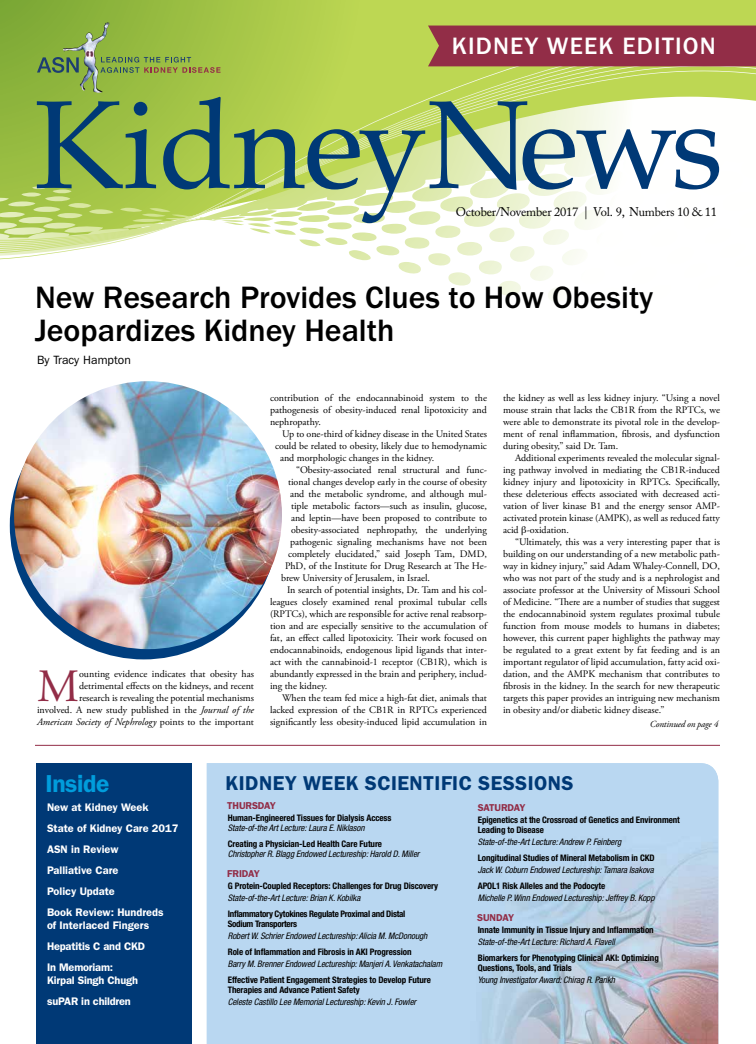
<style>
.page{position:relative;width:756px;height:1044px;background:#fff}
.page>*{position:absolute;margin:0;border:0;box-sizing:border-box;transform-origin:0 0}
.t1{font:46.2px "Adobe Garamond Pro";color:#922d47}
.t2{font:500 32px/33.3px "ITC Franklin Gothic Std";color:#000}
.t3{font:600 24.6px "ITC Franklin Gothic Std";letter-spacing:-.015em;color:#009ddc}
.t4{font:500 24.5px "ITC Franklin Gothic Std";letter-spacing:.05em;color:#fff}
.t5{font:600 20.1px "ITC Franklin Gothic Std";letter-spacing:.02em;color:#003976}
.t6{font:12.5px "Adobe Caslon Pro";letter-spacing:-.015em;color:#000}
.t7{font:12px "ITC Franklin Gothic Std";color:#000}
.t8{font:600 11px/21px "ITC Franklin Gothic Std";color:#fff}
.t9{font:10px/12px "Adobe Garamond Pro";color:#000;text-align:justify}
.t10{font:600 10px "ITC Franklin Gothic Std";letter-spacing:-.01em;color:#922d47}
.t11{font:italic 9.3px "Adobe Garamond Pro";letter-spacing:-.015em;color:#000}
.t12{font:700 condensed 9px/10px "Helvetica Neue LT Std";letter-spacing:-.01em;color:#000}
.t13{font:italic condensed 9px "Helvetica Neue LT Std";letter-spacing:-.01em;color:#000}
.t14{font:700 condensed 9px/10px "Helvetica Neue LT Std";letter-spacing:-.03em;color:#000}
.s1{font-style:italic}
</style>
<div class="page">
<div style="left:36px;top:763px;width:156px;height:281px;background:#003976"></div>
<div style="left:10px;top:391px;width:268px;height:268px;background:#003e7e;border-radius:50%"></div>
<img style="left:207px;top:763px;width:511px;height:281px">
<svg style="left:0;top:0;width:756px;height:39px;background:#aac84a"></svg>
<svg style="left:358px;top:259px;width:218px;height:41px"></svg>
<svg style="left:0;top:39px;width:756px;height:132px"></svg>
<svg style="left:0;top:42px;width:614px;height:217px"></svg>
<hr style="left:35px;top:745px;width:685px;height:1px;background:#922d47">
<div style="left:428px;top:26px;width:328px;height:40px;background:#922d47"></div>
<svg style="left:37px;top:97px;width:682px;height:126px"></svg>
<img style="left:63px;top:23px;width:44px;height:26px">
<svg style="left:37px;top:57px;width:42px;height:16px"></svg>
<svg style="left:100px;top:57px;width:121px;height:16px;background:#8aa048"></svg>
<img style="left:14px;top:381px;width:268px;height:268px;border-radius:134px">
<h3 class="t4" style="left:452px;top:32px;width:266px">KIDNEY WEEK EDITION</h3>
<p class="t6" style="left:456px;top:204px;width:263px">October/November 2017 | Vol. 9, Numbers 10 &amp; 11</p>
<h2 class="t2" style="left:35px;top:281px;width:620px">New Research Provides Clues to How Obesity<br>Jeopardizes Kidney Health</h2>
<p class="t7" style="left:37px;top:353px;width:95px">By Tracy Hampton</p>
<p class="t9" style="left:37px;top:668px;width:219px;text-align:right">ounting evidence indicates that obesity has detrimental effects on the kidneys, and recent<br>research is revealing the potential mechanisms<br>involved. A new study published in the <span class="s1">Journal of the American Society of Nephrology</span> points to the important</p>
<h1 class="t1" style="left:37px;top:658px;width:44px">M</h1>
<p class="t9" style="left:270px;top:392px;width:219px">contribution of the endocannabinoid system to the pathogenesis of obesity-induced renal lipotoxicity and nephropathy.</p>
<p class="t9" style="left:282px;top:428px;width:206px">Up to one-third of kidney disease in the United States</p>
<p class="t9" style="left:275px;top:440px;width:213px">could be related to obesity, likely due to hemodynamic</p>
<p class="t9" style="left:280px;top:452px;width:156px">and morphologic changes in the kidney.</p>
<p class="t9" style="left:296px;top:464px;width:193px">“Obesity-associated renal structural and func-</p>
<p class="t9" style="left:288px;top:476px;width:201px">tional changes develop early in the course of obesity</p>
<p class="t9" style="left:290px;top:488px;width:198px">and the metabolic syndrome, and although mul-</p>
<p class="t9" style="left:291px;top:500px;width:198px">tiple metabolic factors—such as insulin, glucose,</p>
<p class="t9" style="left:291px;top:512px;width:198px">and leptin—have been proposed to contribute to</p>
<p class="t9" style="left:291px;top:524px;width:197px">obesity-associated nephropathy, the underlying</p>
<p class="t9" style="left:290px;top:536px;width:199px">pathogenic signaling mechanisms have not been</p>
<p class="t9" style="left:288px;top:548px;width:201px">completely elucidated,” said Joseph Tam, DMD,</p>
<p class="t9" style="left:285px;top:560px;width:204px">PhD, of the Institute for Drug Research at The He-</p>
<p class="t9" style="left:281px;top:572px;width:151px">brew University of Jerusalem, in Israel.</p>
<p class="t9" style="left:287px;top:584px;width:202px">In search of potential insights, Dr. Tam and his col-</p>
<p class="t9" style="left:270px;top:596px;width:218px">leagues closely examined renal proximal tubular cells</p>
<p class="t9" style="left:270px;top:608px;width:218px">(RPTCs), which are responsible for active renal reabsorp-</p>
<p class="t9" style="left:270px;top:620px;width:218px">tion and are especially sensitive to the accumulation of</p>
<p class="t9" style="left:270px;top:632px;width:219px">fat, an effect called lipotoxicity. Their work focused on</p>
<p class="t9" style="left:270px;top:644px;width:218px">endocannabinoids, endogenous lipid ligands that inter-</p>
<p class="t9" style="left:270px;top:656px;width:218px">act with the cannabinoid-1 receptor (CB1R), which is</p>
<p class="t9" style="left:270px;top:668px;width:219px">abundantly expressed in the brain and periphery, includ-</p>
<p class="t9" style="left:270px;top:680px;width:59px">ing the kidney.</p>
<p class="t9" style="left:282px;top:692px;width:207px">When the team fed mice a high-fat diet, animals that</p>
<p class="t9" style="left:270px;top:704px;width:219px">lacked expression of the CB1R in RPTCs experienced</p>
<p class="t9" style="left:270px;top:716px;width:218px">significantly less obesity-induced lipid accumulation in</p>
<p class="t9" style="left:503px;top:392px;width:219px">the kidney as well as less kidney injury. “Using a novel mouse strain that lacks the CB1R from the RPTCs, we were able to demonstrate its pivotal role in the develop&shy;ment of renal inflammation, fibrosis, and dysfunction during obesity,” said Dr. Tam.</p>
<p class="t9" style="left:503px;top:452px;width:219px;text-indent:12px">Additional experiments revealed the molecular signal&shy;ing pathway involved in mediating the CB1R-induced kidney injury and lipotoxicity in RPTCs. Specifically, these deleterious effects associated with decreased acti&shy;vation of liver kinase B1 and the energy sensor AMP&shy;activated protein kinase (AMPK), as well as reduced fatty acid -oxidation.</p>
<p class="t9" style="left:503px;top:536px;width:219px;text-indent:12px">“Ultimately, this was a very interesting paper that is building on our understanding of a new metabolic path&shy;way in kidney injury,” said Adam Whaley-Connell, DO, who was not part of the study and is a nephrologist and associate professor at the University of Missouri School of Medicine. “There are a number of studies that suggest the endocannabinoid system regulates proximal tubule function from mouse models to humans in diabetes; however, this current paper highlights the pathway may be regulated to a great extent by fat feeding and is an important regulator of lipid accumulation, fatty acid oxi&shy;dation, and the AMPK mechanism that contributes to fibrosis in the kidney. In the search for new therapeutic targets this paper provides an intriguing new mechanism in obesity and/or diabetic kidney disease.”</p>
<p class="t11" style="left:650px;top:718px;width:70px">Continued on page 4</p>
<h3 class="t3" style="left:45px;top:769px;width:66px">Inside</h3>
<h3 class="t5" style="left:226px;top:771px;width:350px">KIDNEY WEEK SCIENTIFIC SESSIONS</h3>
<p class="t8" style="left:47px;top:796px;width:133px">New at Kidney Week<br>State of Kidney Care 2017<br>ASN in Review<br>Palliative Care<br>Policy Update<br>Book Review: Hundreds</p>
<p class="t8" style="left:47px;top:914px;width:104px">of Interlaced Fingers<br>Hepatitis C and CKD<br>In Memoriam:</p>
<p class="t8" style="left:47px;top:969px;width:93px">Kirpal Singh Chugh suPAR in children</p>
<p class="t10" style="left:227px;top:800px;width:50px">THURSDAY</p>
<p class="t12" style="left:228px;top:813px;width:165px">Human-Engineered Tissues for Dialysis Access</p>
<p class="t13" style="left:228px;top:823px;width:138px">State-of-the Art Lecture: Laura E. Niklason</p>
<p class="t12" style="left:228px;top:839px;width:156px">Creating a Physician-Led Health Care Future</p>
<p class="t13" style="left:228px;top:849px;width:193px">Christopher R. Blagg Endowed Lectureship: Harold D. Miller</p>
<p class="t10" style="left:227px;top:868px;width:34px">FRIDAY</p>
<p class="t12" style="left:228px;top:881px;width:212px">G Protein-Coupled Receptors: Challenges for Drug Discovery</p>
<p class="t13" style="left:228px;top:893px;width:134px">State-of-the-Art Lecture: Brian K. Kobilka</p>
<p class="t14" style="left:228px;top:909px;width:179px">Inflammatory Cytokines Regulate Proximal and Distal<br>Sodium Transporters</p>
<p class="t13" style="left:228px;top:931px;width:201px">Robert W. Schrier Endowed Lectureship: Alicia M. McDonough</p>
<p class="t12" style="left:228px;top:947px;width:185px">Role of Inflammation and Fibrosis in AKI Progression</p>
<p class="t13" style="left:228px;top:959px;width:216px">Barry M. Brenner Endowed Lectureship: Manjeri A. Venkatachalam</p>
<p class="t12" style="left:228px;top:975px;width:205px">Effective Patient Engagement Strategies to Develop Future<br>Therapies and Advance Patient Safety</p>
<p class="t13" style="left:228px;top:997px;width:190px">Celeste Castillo Lee Memorial Lectureship: Kevin J. Fowler</p>
<p class="t10" style="left:478px;top:802px;width:49px">SATURDAY</p>
<p class="t12" style="left:478px;top:815px;width:204px">Epigenetics at the Crossroad of Genetics and Environment<br>Leading to Disease</p>
<p class="t13" style="left:478px;top:837px;width:145px">State-of-the-Art Lecture: Andrew P. Feinberg</p>
<p class="t12" style="left:478px;top:853px;width:178px">Longitudinal Studies of Mineral Metabolism in CKD</p>
<p class="t13" style="left:478px;top:865px;width:178px">Jack W. Coburn Endowed Lectureship: Tamara Isakova</p>
<p class="t12" style="left:478px;top:881px;width:129px">APOL1 Risk Alleles and the Podocyte</p>
<p class="t13" style="left:478px;top:893px;width:178px">Michelle P. Winn Endowed Lectureship: Jeffrey B. Kopp</p>
<p class="t10" style="left:477px;top:912px;width:38px">SUNDAY</p>
<p class="t12" style="left:478px;top:925px;width:178px">Innate Immunity in Tissue Injury and Inflammation</p>
<p class="t13" style="left:478px;top:937px;width:139px">State-of-the-Art Lecture: Richard A. Flavell</p>
<p class="t12" style="left:478px;top:953px;width:183px">Biomarkers for Phenotyping Clinical AKI: Optimizing<br>Questions, Tools, and Trials</p>
<p class="t13" style="left:478px;top:975px;width:139px">Young Investigator Award: Chirag R. Parikh</p>
</div>
